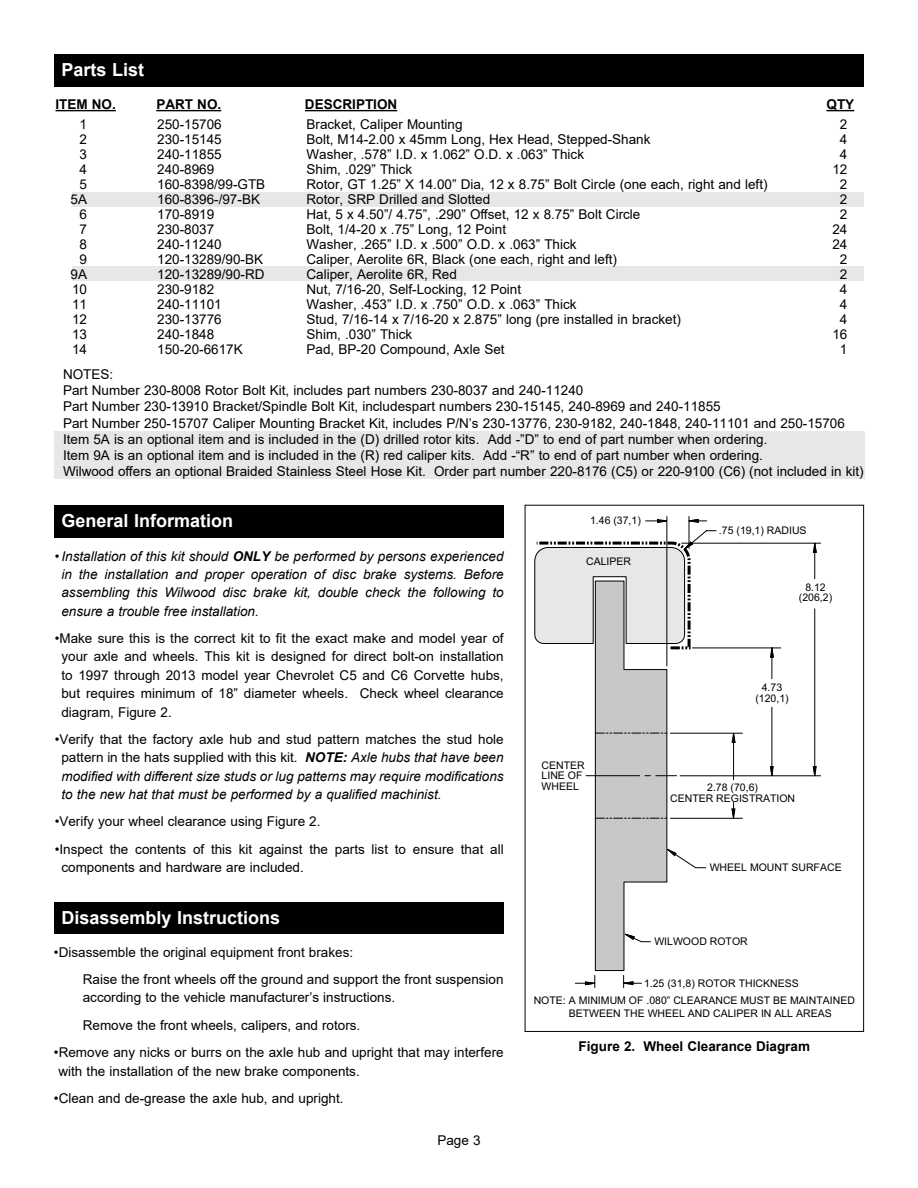
<style>
.page{position:relative;width:918px;height:1188px;background:#fff}
.page>*{position:absolute;margin:0;border:0;box-sizing:border-box;transform-origin:0 0}
.t1{font:700 18px "Arial";color:#fff}
.t2{font:13.5px/15px "Arial";color:#000}
.t3{font:italic 13.5px/18.3px "Arial";color:#000;text-align:justify}
.t4{font:700 13.5px "Arial";color:#000}
.t5{font:10.5px/10.5px "Arial";color:#000;text-align:center}
.s1{font-style:normal}
.s2{font-weight:700}
</style>
<div class="page">
<div style="left:72px;top:192px;width:792px;height:14px;background:#e6e7e8"></div>
<div style="left:72px;top:267px;width:792px;height:14px;background:#e6e7e8"></div>
<div style="left:54px;top:54px;width:810px;height:32px;background:#000"></div>
<hr style="left:56px;top:110px;width:60px;height:1px;background:#000">
<hr style="left:156px;top:110px;width:65px;height:1px;background:#000">
<hr style="left:305px;top:110px;width:92px;height:1px;background:#000">
<svg style="left:826px;top:110px;width:28px;height:1px"></svg>
<div style="left:54px;top:431px;width:810px;height:47px;background:#e6e7e8"></div>
<div style="left:54px;top:505px;width:450px;height:32px;background:#000"></div>
<div style="left:54px;top:902px;width:450px;height:31px;background:#000"></div>
<svg style="left:717px;top:542px;width:99px;height:277px"></svg>
<hr style="left:733px;top:741px;width:1px;height:39px;background:#000">
<hr style="left:670px;top:818px;width:72px;height:1px;background:#000">
<hr style="left:670px;top:733px;width:72px;height:1px;background:#000">
<hr style="left:814px;top:543px;width:1px;height:36px;background:#000">
<hr style="left:814px;top:609px;width:1px;height:167px;background:#000">
<hr style="left:682px;top:543px;width:139px;height:1px;background:#000">
<hr style="left:680px;top:775px;width:141px;height:1px;background:#000">
<hr style="left:772px;top:707px;width:1px;height:69px;background:#000">
<hr style="left:772px;top:648px;width:1px;height:31px;background:#000">
<hr style="left:693px;top:648px;width:88px;height:1px;background:#000">
<svg style="left:731px;top:803px;width:5px;height:16px"></svg>
<svg style="left:731px;top:732px;width:5px;height:11px"></svg>
<svg style="left:813px;top:542px;width:4px;height:11px"></svg>
<svg style="left:812px;top:766px;width:5px;height:11px"></svg>
<svg style="left:770px;top:766px;width:4px;height:11px"></svg>
<svg style="left:770px;top:647px;width:4px;height:11px"></svg>
<svg style="left:534px;top:516px;width:183px;height:472px"></svg>
<hr style="left:666px;top:517px;width:1px;height:149px;background:#000">
<h1 class="t1" style="left:62px;top:57px;width:84px">Parts List</h1>
<p class="t4" style="left:56px;top:95px;width:62px">ITEM NO.</p>
<p class="t4" style="left:156px;top:95px;width:66px">PART NO.</p>
<p class="t4" style="left:305px;top:95px;width:94px">DESCRIPTION</p>
<p class="t4" style="left:826px;top:95px;width:29px">QTY</p>
<p class="t2" style="left:157px;top:117px;width:110px">250-15706<br>230-15145<br>240-11855<br>240-8969<br>160-8398/99-GTB<br>160-8396-/97-BK<br>170-8919<br>230-8037<br>240-11240<br>120-13289/90-BK<br>120-13289/90-RD<br>230-9182<br>240-11101<br>230-13776<br>240-1848<br>150-20-6617K</p>
<p class="t2" style="left:307px;top:117px;width:463px">Bracket, Caliper Mounting<br>Bolt, M14-2.00 x 45mm Long, Hex Head, Stepped-Shank<br>Washer, .578” I.D. x 1.062” O.D. x .063” Thick<br>Shim, .029” Thick<br>Rotor, GT 1.25” X 14.00” Dia, 12 x 8.75” Bolt Circle (one each, right and left)<br>Rotor, SRP Drilled and Slotted<br>Hat, 5 x 4.50”/ 4.75”, .290” Offset, 12 x 8.75” Bolt Circle<br>Bolt, 1/4-20 x .75” Long, 12 Point<br>Washer, .265” I.D. x .500” O.D. x .063” Thick<br>Caliper, Aerolite 6R, Black (one each, right and left)<br>Caliper, Aerolite 6R, Red<br>Nut, 7/16-20, Self-Locking, 12 Point<br>Washer, .453” I.D. x .750” O.D. x .063” Thick<br>Stud, 7/16-14 x 7/16-20 x 2.875” long (pre installed in bracket)<br>Shim, .030” Thick<br>Pad, BP-20 Compound, Axle Set</p>
<p class="t2" style="left:71px;top:117px;width:18px;text-align:right">1<br>2<br>3<br>4<br>5<br>5A<br>6<br>7<br>8<br>9<br>9A<br>10<br>11<br>12<br>13<br>14</p>
<p class="t2" style="left:832px;top:117px;width:17px;text-align:center">2<br>4<br>4<br>12<br>2<br>2<br>2<br>24<br>24<br>2<br>2<br>4<br>4<br>4<br>16<br>1</p>
<p class="t2" style="left:63px;top:366px;width:802px;line-height:16.2px">NOTES:<br>Part Number 230-8008 Rotor Bolt Kit, includes part numbers 230-8037 and 240-11240<br>Part Number 230-13910 Bracket/Spindle Bolt Kit, includespart numbers 230-15145, 240-8969 and 240-11855<br>Part Number 250-15707 Caliper Mounting Bracket Kit, includes P/N’s 230-13776, 230-9182, 240-1848, 240-11101 and 250-15706<br>Item 5A is an optional item and is included in the (D) drilled rotor kits. Add -”D” to end of part number when ordering.<br>Item 9A is an optional item and is included in the (R) red caliper kits. Add -“R” to end of part number when ordering.<br>Wilwood offers an optional Braided Stainless Steel Hose Kit. Order part number 220-8176 (C5) or 220-9100 (C6) (not included in kit)</p>
<h1 class="t1" style="left:62px;top:508px;width:173px">General Information</h1>
<p class="t3" style="left:61px;top:547px;width:444px;text-indent:-7px"><span class="s1">•</span>Installation of this kit should <span class="s2">ONLY</span> be performed by persons experienced in the installation and proper operation of disc brake systems. Before assembling this Wilwood disc brake kit, double check the following to ensure a trouble free installation.</p>
<p class="t2" style="left:61px;top:629px;width:444px;line-height:18.3px;text-align:justify;text-indent:-7px">•Make sure this is the correct kit to fit the exact make and model year of your axle and wheels. This kit is designed for direct bolt-on installation to 1997 through 2013 model year Chevrolet C5 and C6 Corvette hubs, but requires minimum of 18” diameter wheels. Check wheel clearance diagram, Figure 2.</p>
<p class="t3" style="left:61px;top:730px;width:444px;text-indent:-7px"><span class="s1">•Verify that the factory axle hub and stud pattern matches the stud hole pattern in the hats supplied with this kit.</span> <span class="s2">NOTE:</span> Axle hubs that have been modified with different size studs or lug patterns may require modifications to the new hat that must be performed by a qualified machinist.</p>
<p class="t2" style="left:55px;top:814px;width:267px">•Verify your wheel clearance using Figure 2.</p>
<p class="t2" style="left:61px;top:840px;width:444px;line-height:18.3px;text-indent:-7px">•Inspect the contents of this kit against the parts list to ensure that all components and hardware are included.</p>
<h1 class="t1" style="left:62px;top:905px;width:220px">Disassembly Instructions</h1>
<p class="t2" style="left:83px;top:938px;width:422px;line-height:27.5px;text-indent:-29px">•Disassemble the original equipment front brakes:<br>Raise the front wheels off the ground and support the front suspension</p>
<p class="t2" style="left:83px;top:984px;width:314px;line-height:27.5px">according to the vehicle manufacturer’s instructions.<br>Remove the front wheels, calipers, and rotors.</p>
<p class="t2" style="left:58px;top:1043px;width:447px;line-height:18.3px;text-indent:-4px">•Remove any nicks or burrs on the axle hub and upright that may interfere with the installation of the new brake components.</p>
<p class="t2" style="left:54px;top:1091px;width:291px">•Clean and de-grease the axle hub, and upright.</p>
<p class="t2" style="left:437px;top:1133px;width:45px">Page 3</p>
<p class="t5" style="left:590px;top:515px;width:52px">1.46 (37,1)</p>
<p class="t5" style="left:586px;top:556px;width:46px">CALIPER</p>
<p class="t5" style="left:719px;top:525px;width:89px">.75 (19,1) RADIUS</p>
<p class="t5" style="left:799px;top:582px;width:35px">8.12 (206,2)</p>
<p class="t5" style="left:542px;top:760px;width:45px;text-align:left">CENTER<br>LINE OF<br>WHEEL</p>
<p class="t5" style="left:755px;top:682px;width:35px">4.73 (120,1)</p>
<p class="t5" style="left:670px;top:782px;width:127px">2.78 (70,6)<br>CENTER REGISTRATION</p>
<p class="t5" style="left:710px;top:862px;width:134px">WHEEL MOUNT SURFACE</p>
<p class="t5" style="left:654px;top:936px;width:95px">WILWOOD ROTOR</p>
<p class="t5" style="left:644px;top:978px;width:156px">1.25 (31,8) ROTOR THICKNESS</p>
<p class="t5" style="left:569px;top:994px;width:288px;line-height:12.6px;text-align:left;text-indent:-35px">NOTE: A MINIMUM OF .080” CLEARANCE MUST BE MAINTAINED<br>BETWEEN THE WHEEL AND CALIPER IN ALL AREAS</p>
<p class="t4" style="left:579px;top:1036px;width:233px">Figure 2. Wheel Clearance Diagram</p>
</div>
